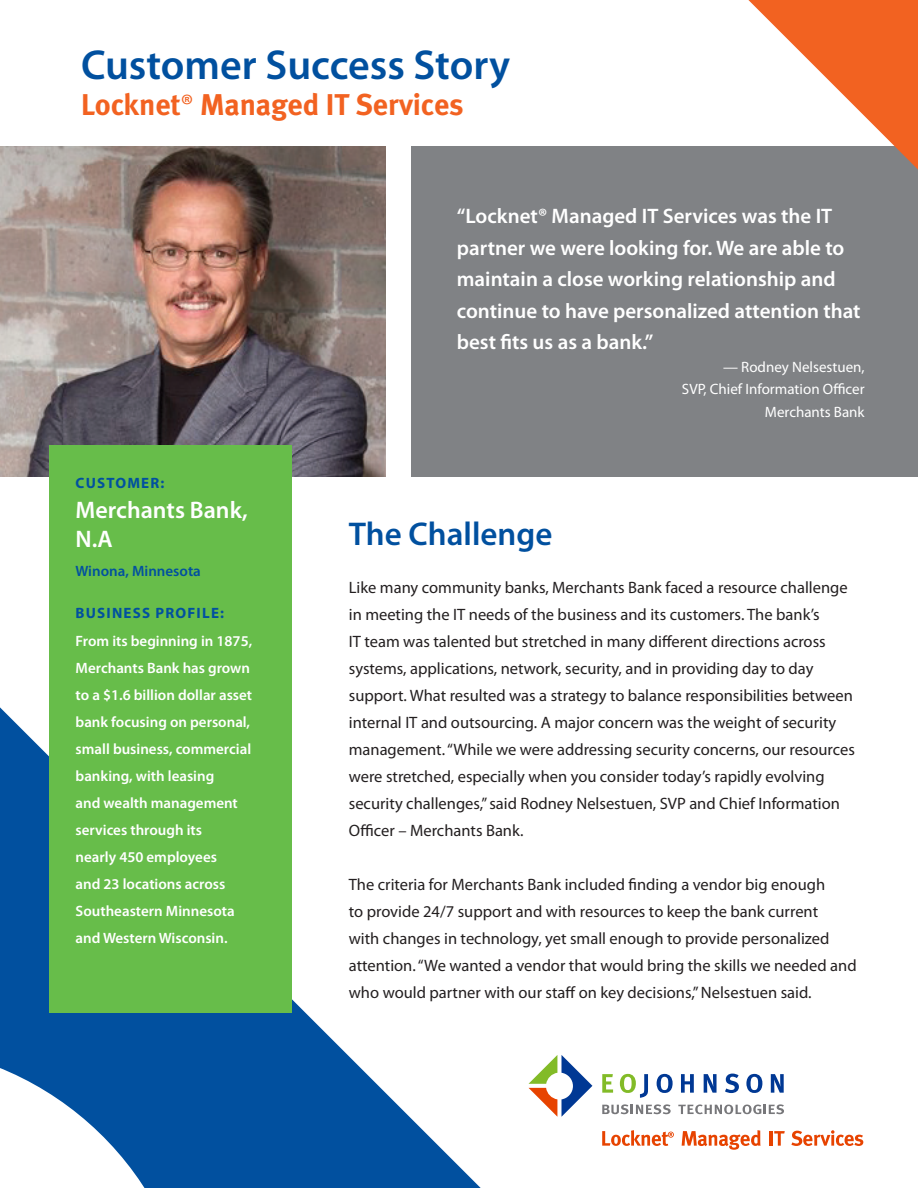
<style>
.page{position:relative;width:918px;height:1188px;background:#fff}
.page>*{position:absolute;margin:0;border:0;box-sizing:border-box;transform-origin:0 0}
.customer_success_sto{font:600 42px "Myriad Pro";color:#01509f}
.Challenge{font:600 33px "Myriad Pro";color:#01509f}
.t1{font:700 30px "Meta";color:#f26221}
.customer{font:600 24px/28.8px "Myriad Pro";color:#fff}
.customer-2{font:600 21px/31.5px "Myriad Pro";color:#fff}
.body_text{font:16.5px/27px "Myriad Pro";color:#231f20}
.Biz_profile_text{font:600 15px/27px "Myriad Pro";color:#fff}
.quote_attribution{font:15px "Myriad Pro";color:#fff}
.customer_and_biz_pro{font:700 15px "Myriad Pro";letter-spacing:.08em;color:#01509f}
.customer-3{font:600 15px "Myriad Pro";color:#01509f}
.s1{font-family:"Myriad Pro";font-weight:400}
</style>
<div class="page">
<img style="left:0;top:146px;width:385px;height:331px">
<div style="left:411px;top:146px;width:507px;height:331px;background:#808285"></div>
<svg style="left:0;top:707px;width:629px;height:481px"></svg>
<div style="left:49px;top:446px;width:243px;height:567px;background:#67bd4a"></div>
<svg style="left:748px;top:0;width:170px;height:170px"></svg>
<svg style="left:602px;top:1074px;width:11px;height:19px"></svg>
<svg style="left:620px;top:1074px;width:28px;height:24px"></svg>
<svg style="left:657px;top:1074px;width:16px;height:19px"></svg>
<svg style="left:681px;top:1074px;width:13px;height:19px"></svg>
<svg style="left:704px;top:1074px;width:13px;height:19px"></svg>
<svg style="left:725px;top:1074px;width:14px;height:19px"></svg>
<svg style="left:746px;top:1074px;width:16px;height:19px"></svg>
<svg style="left:771px;top:1074px;width:13px;height:19px"></svg>
<svg style="left:602px;top:1104px;width:69px;height:10px"></svg>
<svg style="left:678px;top:1104px;width:106px;height:10px"></svg>
<svg style="left:529px;top:1055px;width:63px;height:62px"></svg>
<svg style="left:602px;top:1130px;width:72px;height:16px"></svg>
<svg style="left:682px;top:1130px;width:79px;height:20px"></svg>
<hr style="left:770px;top:1131px;width:3px;height:15px;background:#e74300">
<svg style="left:774px;top:1131px;width:11px;height:15px"></svg>
<svg style="left:791px;top:1130px;width:72px;height:16px"></svg>
<p class="customer_success_sto" style="left:81px;top:41px;width:431px">Customer Success Story</p>
<p class="t1" style="left:81px;top:86px;width:384px">Locknet<span class="s1">®</span> Managed IT Services</p>
<p class="customer_and_biz_pro" style="left:76px;top:475px;width:90px">CUSTOMER:</p>
<p class="customer" style="left:76px;top:496px;width:174px">Merchants Bank,<br>N.A</p>
<p class="customer-3" style="left:76px;top:562px;width:127px">Winona, Minnesota</p>
<p class="customer_and_biz_pro" style="left:76px;top:604px;width:150px">BUSINESS PROFILE:</p>
<p class="Biz_profile_text" style="left:76px;top:628px;width:178px">From its beginning in 1875,<br>Merchants Bank has grown to a $1.6 billion dollar asset bank focusing on personal, small business, commercial banking, with leasing<br>and wealth management services through its<br>nearly 450 employees<br>and 23 locations across<br>Southeastern Minnesota and Western Wisconsin.</p>
<p class="customer-2" style="left:457px;top:201px;width:405px">“Locknet® Managed IT Services was the IT partner we were looking for. We are able to maintain a close working relationship and continue to have personalized attention that best fits us as a bank.”</p>
<p class="quote_attribution" style="left:723px;top:359px;width:143px">— Rodney Nelsestuen,</p>
<p class="quote_attribution" style="left:682px;top:381px;width:184px">SVP, Chief Information Officer</p>
<p class="quote_attribution" style="left:765px;top:404px;width:101px">Merchants Bank</p>
<p class="Challenge" style="left:349px;top:516px;width:205px">The Challenge</p>
<p class="body_text" style="left:349px;top:574px;width:508px">Like many community banks, Merchants Bank faced a resource challenge in meeting the IT needs of the business and its customers. The bank’s<br>IT team was talented but stretched in many different directions across systems, applications, network, security, and in providing day to day support. What resulted was a strategy to balance responsibilities between internal IT and outsourcing. A major concern was the weight of security management. “While we were addressing security concerns, our resources were stretched, especially when you consider today’s rapidly evolving security challenges,” said Rodney Nelsestuen, SVP and Chief Information Officer – Merchants Bank.</p>
<p class="body_text" style="left:349px;top:871px;width:509px">The criteria for Merchants Bank included finding a vendor big enough<br>to provide 24/7 support and with resources to keep the bank current<br>with changes in technology, yet small enough to provide personalized attention. “We wanted a vendor that would bring the skills we needed and who would partner with our staff on key decisions,” Nelsestuen said.</p>
</div>
